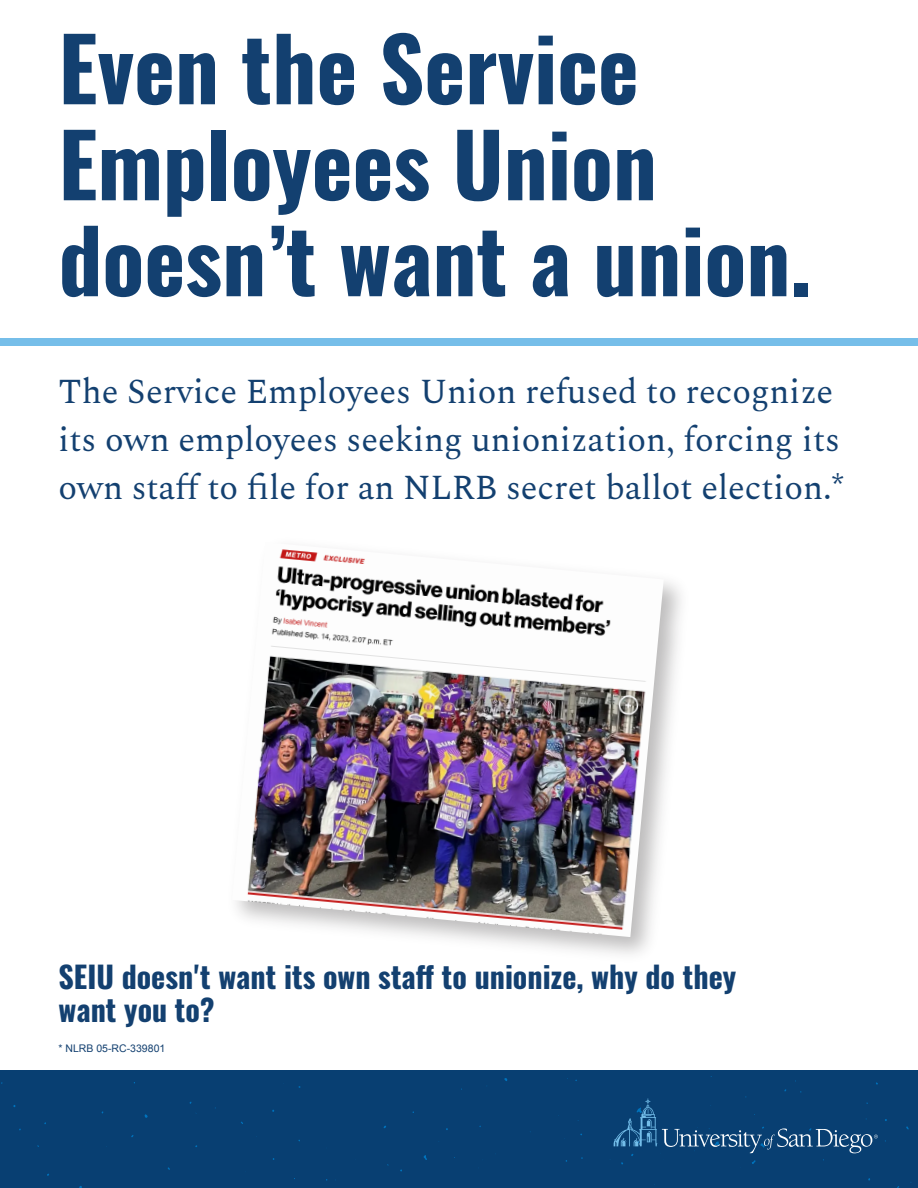
<style>
.page{position:relative;width:918px;height:1188px;background:#fff}
.page>*{position:absolute;margin:0;border:0;box-sizing:border-box;transform-origin:0 0}
.t1{font:700 87px/96px "Oswald";color:#134070}
.t2{font:34.5px/48px "Spectral";color:#134070}
.t3{font:700 30px/33px "Oswald";color:#134070}
.t4{font:10.5px "Arial";color:#134070}
</style>
<div class="page">
<div style="left:0;top:338px;width:918px;height:8px;background:#76bee9"></div>
<div style="left:0;top:1070px;width:918px;height:118px;background:#083f72"></div>
<svg style="left:613px;top:1076px;width:265px;height:109px"></svg>
<img style="left:232px;top:542px;width:432px;height:395px">
<h1 class="t1" style="left:59px;top:26px;width:755px">Even the Service<br>Employees Union doesn’t want a union.</h1>
<p class="t2" style="left:59px;top:366px;width:787px">The Service Employees Union refused to recognize its own employees seeking unionization, forcing its own staff to file for an NLRB secret ballot election.*</p>
<p class="t3" style="left:59px;top:962px;width:679px">SEIU doesn't want its own staff to unionize, why do they want you to?</p>
<p class="t4" style="left:59px;top:1041px;width:108px">* NLRB 05-RC-339801</p>
</div>
